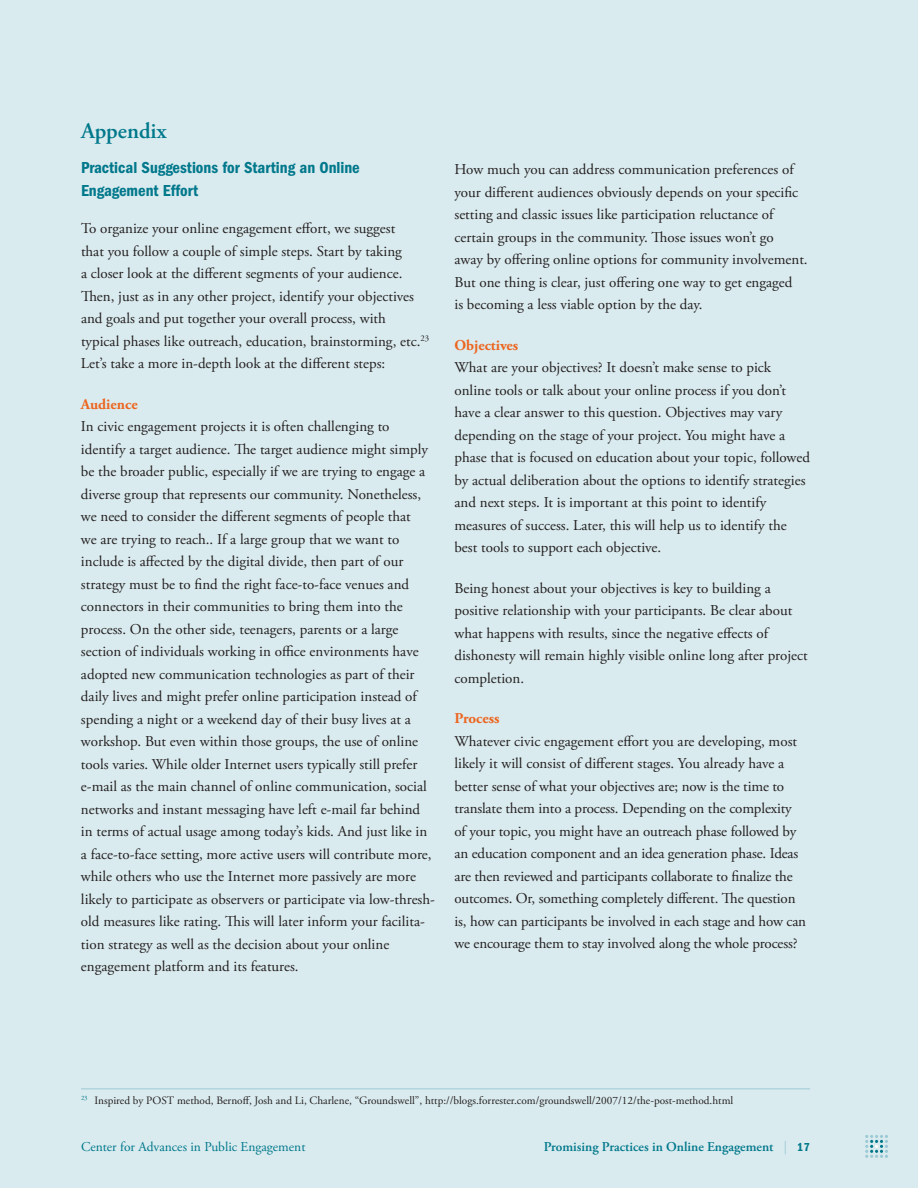
<style>
.page{position:relative;width:918px;height:1188px;background:#daebef}
.page>*{position:absolute;margin:0;border:0;box-sizing:border-box;transform-origin:0 0}
.t1{font:600 22.5px "Adobe Garamond Pro";color:#00788b}
.t2{font:16.5px/22.5px "ITC Franklin Gothic Std Dm Cd";color:#00788b}
.t3{font:15px/22.5px "Adobe Garamond Pro";color:#231f20}
.t4{font:700 15px "Adobe Garamond Pro";color:#ec6620}
.t5{font:600 13.5px "Adobe Garamond Pro";color:#00788b}
.t6{font:13.5px "Adobe Garamond Pro";color:#00788b}
.t7{font:11.25px "Adobe Garamond Pro";color:#231f20}
.s1{font-weight:400;color:#9bc9d4}
.s2{font-family:"ITC Franklin Gothic Std Dm Cd";font-weight:400;font-size:12px}
</style>
<div class="page">
<svg style="left:865px;top:1135px;width:23px;height:23px"></svg>
<hr style="left:81px;top:1089px;width:729px;height:1px;background:#9bc9d4">
<h1 class="t1" style="left:81px;top:118px;width:87px">Appendix</h1>
<p class="t2" style="left:81px;top:157px;width:280px">Practical Suggestions for Starting an Online<br>Engagement Effort</p>
<p class="t3" style="left:81px;top:218px;width:350px">To organize your online engagement effort, we suggest<br>that you follow a couple of simple steps. Start by taking<br>a closer look at the different segments of your audience.<br>Then, just as in any other project, identify your objectives and goals and put together your overall process, with<br>typical phases like outreach, education, brainstorming, etc.<sup>23<br></sup>Let’s take a more in-depth look at the different steps:</p>
<p class="t4" style="left:81px;top:395px;width:58px">Audience</p>
<p class="t3" style="left:81px;top:416px;width:356px">In civic engagement projects it is often challenging to identify a target audience. The target audience might simply be the broader public, especially if we are trying to engage a diverse group that represents our community. Nonetheless, we need to consider the different segments of people that<br>we are trying to reach.. If a large group that we want to include is affected by the digital divide, then part of our strategy must be to find the right face-to-face venues and connectors in their communities to bring them into the process. On the other side, teenagers, parents or a large section of individuals working in office environments have adopted new communication technologies as part of their daily lives and might prefer online participation instead of spending a night or a weekend day of their busy lives at a workshop. But even within those groups, the use of online tools varies. While older Internet users typically still prefer e-mail as the main channel of online communication, social networks and instant messaging have left e-mail far behind in terms of actual usage among today’s kids. And just like in a face-to-face setting, more active users will contribute more, while others who use the Internet more passively are more likely to participate as observers or participate via low-thresh&shy;old measures like rating. This will later inform your facilita&shy;tion strategy as well as the decision about your online engagement platform and its features.</p>
<p class="t3" style="left:454px;top:159px;width:355px">How much you can address communication preferences of your different audiences obviously depends on your specific setting and classic issues like participation reluctance of certain groups in the community. Those issues won’t go<br>away by offering online options for community involvement.<br>But one thing is clear, just offering one way to get engaged<br>is becoming a less viable option by the day.</p>
<p class="t4" style="left:454px;top:336px;width:65px">Objectives</p>
<p class="t3" style="left:454px;top:357px;width:357px">What are your objectives? It doesn’t make sense to pick online tools or talk about your online process if you don’t have a clear answer to this question. Objectives may vary depending on the stage of your project. You might have a phase that is focused on education about your topic, followed by actual deliberation about the options to identify strategies and next steps. It is important at this point to identify measures of success. Later, this will help us to identify the best tools to support each objective.</p>
<p class="t3" style="left:454px;top:577px;width:355px">Being honest about your objectives is key to building a positive relationship with your participants. Be clear about what happens with results, since the negative effects of dishonesty will remain highly visible online long after project completion.</p>
<p class="t4" style="left:454px;top:710px;width:47px">Process</p>
<p class="t3" style="left:454px;top:730px;width:353px">Whatever civic engagement effort you are developing, most likely it will consist of different stages. You already have a better sense of what your objectives are; now is the time to translate them into a process. Depending on the complexity of your topic, you might have an outreach phase followed by an education component and an idea generation phase. Ideas are then reviewed and participants collaborate to finalize the outcomes. Or, something completely different. The question is, how can participants be involved in each stage and how can we encourage them to stay involved along the whole process?</p>
<p class="t7" style="left:81px;top:1093px;width:654px"><sup>23</sup> Inspired by POST method, Bernoff, Josh and Li, Charlene, “Groundswell”, http://blogs.forrester.com/groundswell/2007/12/the-post-method.html</p>
<p class="t6" style="left:81px;top:1138px;width:226px">Center for Advances in Public Engagement</p>
<p class="t5" style="left:544px;top:1138px;width:268px">Promising Practices in Online Engagement <span class="s1">|</span> <span class="s2">17</span></p>
</div>
